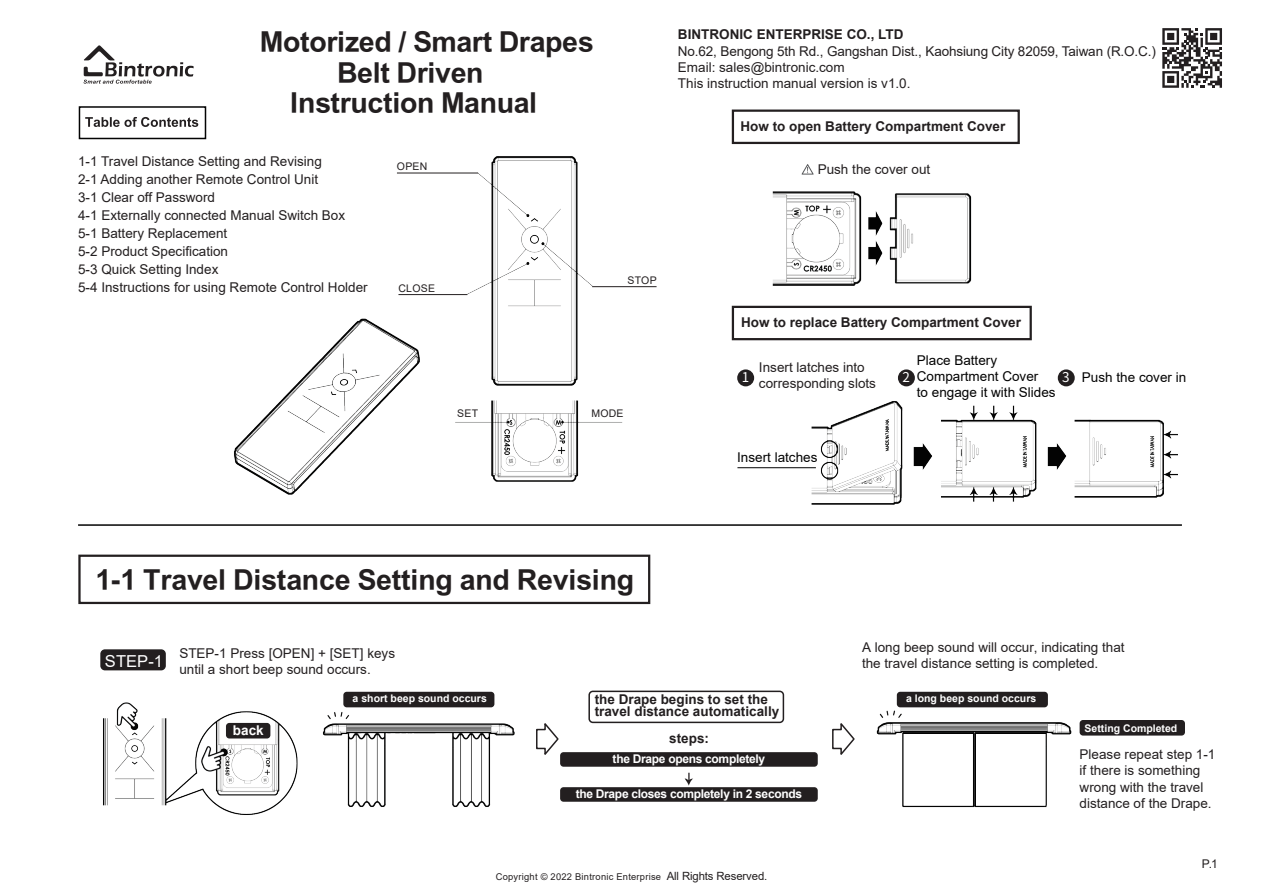
<style>
.page{position:relative;width:1263px;height:893px;background:#fff}
.page>*{position:absolute;margin:0;border:0;box-sizing:border-box;transform-origin:0 0}
.t1{font:28.5px "DF Li Hei Bd HK BF";color:#231f20}
.t2{font:16.5px "Arial";color:#fff}
.t3{font:15px "Arial Narrow";color:#fff;scale:1.17 1}
.t4{font:13.5px/16.2px "Arial";color:#231f20}
.t5{font:700 13.5px/12px "Arial";color:#231f20}
.t6{font:13.5px/16.2px "Arial";color:#030303}
.t7{font:700 13.5px "Arial";color:#fff}
.t8{font:13.5px "Noto Sans CJ Ktc";color:#fff}
.t9{font:700 12px "Arial";letter-spacing:-.025em;color:#fff}
.t10{font:12px "Arial";color:#231f20}
.t11{font:700 10.5px "Arial";color:#fff}
.t12{font:10.5px "Arial";letter-spacing:.025em;color:#231f20}
.t13{font:9.3px "Arial";letter-spacing:.025em;color:#231f20}
.s1{font-size:11.4px}
</style>
<div class="page">
<img style="left:449px;top:156px;width:178px;height:326px">
<img style="left:808px;top:401px;width:370px;height:104px">
<img style="left:234px;top:318px;width:186px;height:177px">
<img style="left:772px;top:173px;width:200px;height:113px">
<img style="left:103px;top:691px;width:412px;height:124px">
<img style="left:876px;top:695px;width:205px;height:113px">
<div style="left:560px;top:787px;width:258px;height:15px;background:#231f20;border-radius:3px"></div>
<div style="left:560px;top:752px;width:258px;height:15px;background:#231f20;border-radius:3px"></div>
<svg style="left:83px;top:45px;width:111px;height:39px"></svg>
<svg style="left:85px;top:117px;width:113px;height:10px"></svg>
<div style="left:732px;top:110px;width:288px;height:34px;border:2px solid #231f20"></div>
<div style="left:732px;top:306px;width:300px;height:34px;border:2px solid #231f20"></div>
<hr style="left:397px;top:173px;width:81px;height:1px;background:#231f20">
<hr style="left:398px;top:294px;width:69px;height:1px;background:#231f20">
<hr style="left:592px;top:286px;width:64px;height:1px;background:#231f20">
<svg style="left:802px;top:164px;width:12px;height:11px"></svg>
<div style="left:737px;top:369px;width:17px;height:17px;background:#231f20;border-radius:50%"></div>
<div style="left:898px;top:369px;width:17px;height:17px;background:#231f20;border-radius:50%"></div>
<div style="left:1058px;top:369px;width:17px;height:17px;background:#231f20;border-radius:50%"></div>
<hr style="left:78px;top:524px;width:1104px;height:2px;background:#030303">
<div style="left:78px;top:555px;width:572px;height:49px;border:2px solid #231f20"></div>
<div style="left:100px;top:649px;width:66px;height:21px;background:#231f20;border-radius:5px"></div>
<div style="left:226px;top:723px;width:44px;height:15px;background:#231f20;border-radius:3px"></div>
<div style="left:343px;top:692px;width:151px;height:15px;background:#231f20;border-radius:3px"></div>
<div style="left:897px;top:692px;width:151px;height:15px;background:#231f20;border-radius:3px"></div>
<div style="left:1079px;top:720px;width:106px;height:16px;background:#231f20;border-radius:3px"></div>
<svg style="left:536px;top:723px;width:23px;height:32px"></svg>
<svg style="left:832px;top:723px;width:23px;height:32px"></svg>
<div style="left:588px;top:691px;width:196px;height:32px;border:2px solid #231f20;border-radius:4px"></div>
<svg style="left:685px;top:773px;width:8px;height:13px"></svg>
<div style="left:79px;top:106px;width:127px;height:33px;border:2px solid #030303"></div>
<svg style="left:1162px;top:28px;width:60px;height:60px"></svg>
<hr style="left:737px;top:467px;width:79px;height:1px;background:#030303">
<h1 class="t1" style="left:260px;top:27px;width:335px">Motorized / Smart Drapes</h1>
<h1 class="t1" style="left:337px;top:58px;width:148px">Belt Driven</h1>
<h1 class="t1" style="left:290px;top:88px;width:248px">Instruction Manual</h1>
<p class="t4" style="left:78px;top:152px;width:291px;line-height:18px">1-1 Travel Distance Setting and Revising<br>2-1 Adding another Remote Control Unit<br>3-1 Clear off Password<br>4-1 Externally connected Manual Switch Box 5-1 Battery Replacement<br>5-2 Product Specification<br>5-3 Quick Setting Index<br>5-4 Instructions for using Remote Control Holder</p>
<p class="t12" style="left:397px;top:159px;width:32px">OPEN</p>
<p class="t12" style="left:398px;top:281px;width:38px">CLOSE</p>
<p class="t12" style="left:627px;top:273px;width:31px">STOP</p>
<p class="t12" style="left:457px;top:406px;width:22px">SET</p>
<p class="t12" style="left:591px;top:406px;width:34px">MODE</p>
<p class="t5" style="left:678px;top:29px;width:227px">BINTRONIC ENTERPRISE CO., LTD</p>
<p class="t4" style="left:678px;top:43px;width:479px">No.62, Bengong 5th Rd., Gangshan Dist., Kaohsiung City 82059, Taiwan (R.O.C.)<br>Email: sales@bintronic.com<br>This instruction manual version is v1.0.</p>
<p class="t5" style="left:740px;top:120px;width:266px">How to open Battery Compartment Cover</p>
<p class="t4" style="left:818px;top:161px;width:114px">Push the cover out</p>
<p class="t5" style="left:741px;top:317px;width:281px">How to replace Battery Compartment Cover</p>
<p class="t4" style="left:759px;top:359px;width:119px">Insert latches into corresponding slots</p>
<p class="t6" style="left:917px;top:352px;width:140px">Place Battery<br>Compartment Cover<br>to engage it with Slides</p>
<p class="t8" style="left:742px;top:370px;width:9px">1</p>
<p class="t8" style="left:902px;top:370px;width:9px">2</p>
<p class="t8" style="left:1062px;top:370px;width:9px">3</p>
<p class="t6" style="left:1082px;top:369px;width:106px">Push the cover in</p>
<p class="t6" style="left:737px;top:450px;width:82px">Insert latches</p>
<h1 class="t1" style="left:95px;top:565px;width:540px">1-1 Travel Distance Setting and Revising</h1>
<p class="t2" style="left:105px;top:649px;width:60px">STEP-1</p>
<p class="t3" style="left:109px;top:651px;width:45px">STEP-1</p>
<p class="t4" style="left:179px;top:645px;width:217px">STEP-1 Press [OPEN] + [SET] keys until a short beep sound occurs.</p>
<p class="t4" style="left:862px;top:639px;width:264px">A long beep sound will occur, indicating that the travel distance setting is completed.</p>
<p class="t7" style="left:233px;top:721px;width:32px">back</p>
<p class="t11" style="left:353px;top:691px;width:136px">a short beep sound occurs</p>
<p class="t11" style="left:906px;top:691px;width:132px">a long beep sound occurs</p>
<p class="t5" style="left:669px;top:732px;width:41px">steps:</p>
<p class="t9" style="left:613px;top:751px;width:154px">the Drape opens completely</p>
<p class="t9" style="left:576px;top:785px;width:228px">the Drape closes completely in 2 seconds</p>
<p class="t5" style="left:595px;top:694px;width:186px">the Drape begins to set the travel distance automatically</p>
<p class="t13" style="left:496px;top:870px;width:273px">Copyright © 2022 Bintronic Enterprise <span class="s1">All Rights Reserved.</span></p>
<p class="t11" style="left:1084px;top:721px;width:94px">Setting Completed</p>
<p class="t4" style="left:1079px;top:746px;width:137px">Please repeat step 1-1 if there is something wrong with the travel distance of the Drape.</p>
<p class="t10" style="left:1202px;top:855px;width:18px">P.1</p>
</div>
